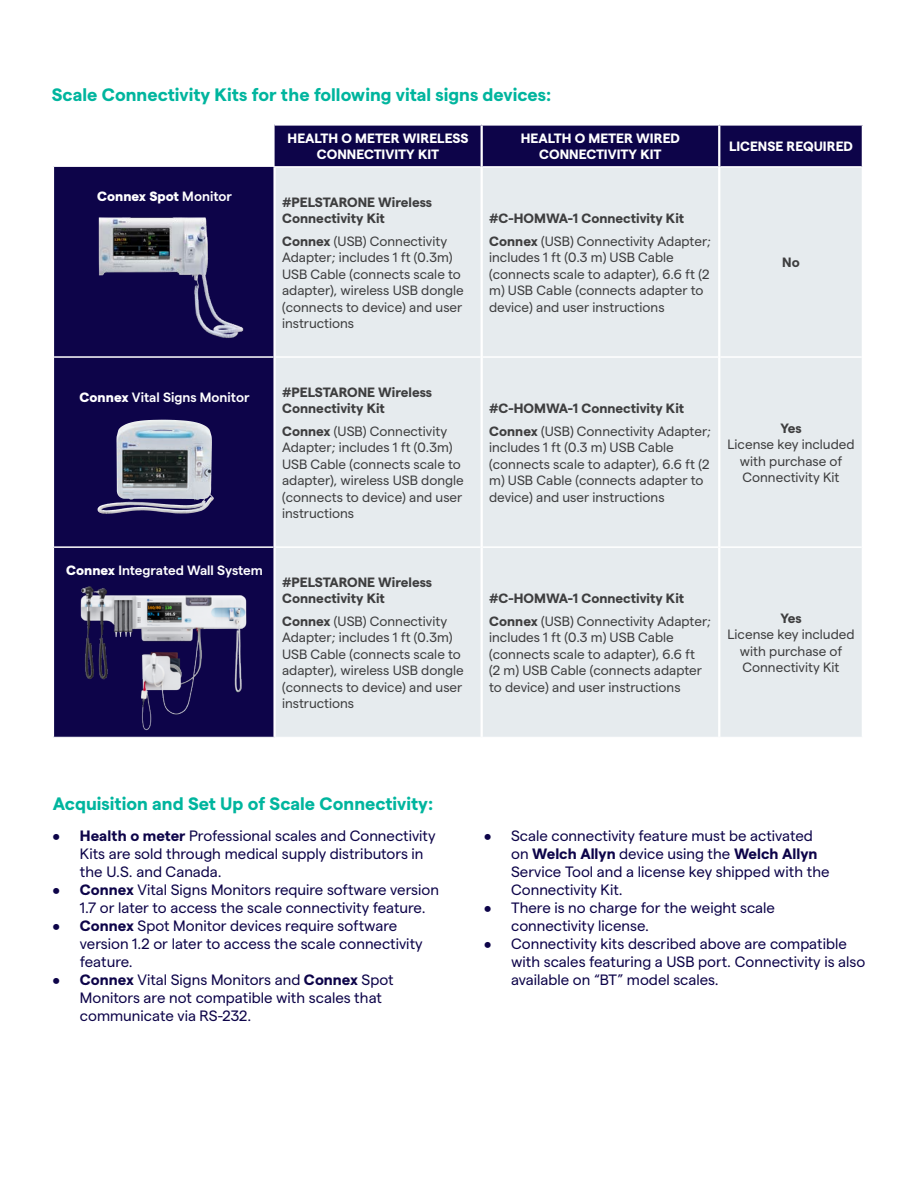
<style>
.page{position:relative;width:918px;height:1188px;background:#fff}
.page>*{position:absolute;margin:0;border:0;box-sizing:border-box;transform-origin:0 0}
.TABLE_SPACE{font:700 18px "Matter";color:#00b59e}
.t1{font:15px/18px "Matter";color:#0d0449}
.CELL_BODY{font:13.5px/16.5px "Matter";color:#3e3e3f}
.CELL_BODY-2{font:700 13.5px/16.5px "Matter";color:#3e3e3f}
.CELL_HEADS{font:700 13.5px/16.5px "Matter";color:#fff;text-align:center}
.t2{font:600 13.5px "Matter";color:#fff}
.t3{font:800 13.5px "Matter";color:#fff}
.s1{font-weight:600}
.s2{font-weight:700}
.s3{font-weight:400}
.s4{font-weight:800}
</style>
<div class="page">
<svg style="left:53px;top:124px;width:809px;height:613px;background:#2a225e"></svg>
<div style="left:276px;top:168px;width:586px;height:569px;background:#e6ebee"></div>
<hr style="left:273px;top:166px;width:208px;height:2px;background:#fff">
<hr style="left:483px;top:166px;width:235px;height:2px;background:#fff">
<hr style="left:720px;top:166px;width:142px;height:2px;background:#fff">
<hr style="left:54px;top:356px;width:219px;height:2px;background:#fff">
<hr style="left:276px;top:356px;width:205px;height:2px;background:#fff">
<hr style="left:483px;top:356px;width:235px;height:2px;background:#fff">
<hr style="left:720px;top:356px;width:142px;height:2px;background:#fff">
<hr style="left:54px;top:546px;width:219px;height:2px;background:#fff">
<hr style="left:276px;top:546px;width:205px;height:2px;background:#fff">
<hr style="left:483px;top:546px;width:235px;height:2px;background:#fff">
<hr style="left:720px;top:546px;width:142px;height:2px;background:#fff">
<hr style="left:481px;top:126px;width:2px;height:41px;background:#fff">
<hr style="left:718px;top:126px;width:2px;height:41px;background:#fff">
<hr style="left:52px;top:167px;width:2px;height:190px;background:#fff">
<hr style="left:273px;top:168px;width:3px;height:189px;background:#fff">
<hr style="left:481px;top:167px;width:2px;height:190px;background:#fff">
<hr style="left:718px;top:167px;width:2px;height:190px;background:#fff">
<hr style="left:52px;top:357px;width:2px;height:190px;background:#fff">
<hr style="left:273px;top:357px;width:3px;height:190px;background:#fff">
<hr style="left:481px;top:357px;width:2px;height:190px;background:#fff">
<hr style="left:718px;top:357px;width:2px;height:190px;background:#fff">
<hr style="left:52px;top:547px;width:2px;height:190px;background:#fff">
<hr style="left:273px;top:547px;width:3px;height:190px;background:#fff">
<hr style="left:481px;top:547px;width:2px;height:190px;background:#fff">
<hr style="left:718px;top:547px;width:2px;height:190px;background:#fff">
<hr style="left:275px;top:123px;width:207px;height:3px;background:#fff">
<hr style="left:482px;top:123px;width:237px;height:3px;background:#fff">
<hr style="left:719px;top:123px;width:145px;height:3px;background:#fff">
<img style="left:92px;top:212px;width:158px;height:130px">
<img style="left:116px;top:420px;width:45px;height:75px">
<img style="left:80px;top:577px;width:169px;height:161px">
<p class="TABLE_SPACE" style="left:52px;top:81px;width:501px">Scale Connectivity Kits for the following vital signs devices:</p>
<p class="t3" style="left:97px;top:186px;width:136px">Connex Spot <span class="s1">Monitor</span></p>
<p class="CELL_HEADS" style="left:288px;top:129px;width:183px">HEALTH O METER WIRELESS<br>CONNECTIVITY KIT</p>
<p class="CELL_HEADS" style="left:521px;top:129px;width:161px">HEALTH O METER WIRED<br>CONNECTIVITY KIT</p>
<p class="CELL_HEADS" style="left:729px;top:137px;width:125px">LICENSE REQUIRED</p>
<p class="CELL_BODY-2" style="left:282px;top:193px;width:152px">#PELSTARONE Wireless<br>Connectivity Kit</p>
<p class="CELL_BODY" style="left:282px;top:232px;width:183px"><span class="s2">Connex</span> (USB) Connectivity<br>Adapter; includes 1 ft (0.3m)<br>USB Cable (connects scale to adapter), wireless USB dongle (connects to device) and user instructions</p>
<p class="CELL_BODY-2" style="left:489px;top:206px;width:223px;line-height:22.5px">#C-HOMWA-1 Connectivity Kit<br>Connex <span class="s3">(USB) Connectivity Adapter;</span></p>
<p class="CELL_BODY" style="left:489px;top:248px;width:222px">includes 1 ft (0.3 m) USB Cable (connects scale to adapter), 6.6 ft (2 m) USB Cable (connects adapter to device) and user instructions</p>
<p class="CELL_BODY-2" style="left:782px;top:253px;width:19px">No</p>
<p class="t2" style="left:80px;top:388px;width:171px"><span class="s4">Connex</span> Vital Signs Monitor</p>
<p class="t2" style="left:66px;top:560px;width:198px"><span class="s4">Connex</span> Integrated Wall System</p>
<p class="CELL_BODY-2" style="left:282px;top:383px;width:152px">#PELSTARONE Wireless<br>Connectivity Kit</p>
<p class="CELL_BODY" style="left:282px;top:422px;width:183px"><span class="s2">Connex</span> (USB) Connectivity<br>Adapter; includes 1 ft (0.3m)<br>USB Cable (connects scale to adapter), wireless USB dongle (connects to device) and user instructions</p>
<p class="CELL_BODY-2" style="left:282px;top:573px;width:152px">#PELSTARONE Wireless<br>Connectivity Kit</p>
<p class="CELL_BODY" style="left:282px;top:612px;width:183px"><span class="s2">Connex</span> (USB) Connectivity<br>Adapter; includes 1 ft (0.3m)<br>USB Cable (connects scale to adapter), wireless USB dongle (connects to device) and user instructions</p>
<p class="CELL_BODY-2" style="left:489px;top:399px;width:197px">#C-HOMWA-1 Connectivity Kit</p>
<p class="CELL_BODY" style="left:489px;top:422px;width:223px"><span class="s2">Connex</span> (USB) Connectivity Adapter; includes 1 ft (0.3 m) USB Cable (connects scale to adapter), 6.6 ft (2 m) USB Cable (connects adapter to device) and user instructions</p>
<p class="CELL_BODY-2" style="left:781px;top:419px;width:23px">Yes</p>
<p class="CELL_BODY" style="left:728px;top:435px;width:129px;text-align:center">License key included with purchase of<br>Connectivity Kit</p>
<p class="CELL_BODY-2" style="left:489px;top:589px;width:197px">#C-HOMWA-1 Connectivity Kit</p>
<p class="CELL_BODY" style="left:489px;top:612px;width:223px"><span class="s2">Connex</span> (USB) Connectivity Adapter; includes 1 ft (0.3 m) USB Cable (connects scale to adapter), 6.6 ft<br>(2 m) USB Cable (connects adapter to device) and user instructions</p>
<p class="CELL_BODY-2" style="left:781px;top:609px;width:23px">Yes</p>
<p class="CELL_BODY" style="left:728px;top:625px;width:129px;text-align:center">License key included with purchase of<br>Connectivity Kit</p>
<p class="TABLE_SPACE" style="left:53px;top:790px;width:382px">Acquisition and Set Up of Scale Connectivity:</p>
<p class="t1" style="left:80px;top:825px;width:357px;text-indent:-27px"><span class="s2">• Health o meter</span> Professional scales and Connectivity<br>Kits are sold through medical supply distributors in the U.S. and Canada.</p>
<p class="t1" style="left:80px;top:879px;width:361px;text-indent:-27px"><span class="s2">• Connex</span> Vital Signs Monitors require software version<br>1.7 or later to access the scale connectivity feature.</p>
<p class="t1" style="left:80px;top:915px;width:344px;text-indent:-27px"><span class="s2">• Connex</span> Spot Monitor devices require software version 1.2 or later to access the scale connectivity feature.</p>
<p class="t1" style="left:80px;top:969px;width:315px;text-indent:-27px"><span class="s2">• Connex</span> Vital Signs Monitors and <span class="s2">Connex</span> Spot<br>Monitors are not compatible with scales that communicate via RS-232.</p>
<p class="t1" style="left:511px;top:825px;width:320px;text-indent:-27px">• Scale connectivity feature must be activated on <span class="s2">Welch Allyn</span> device using the <span class="s2">Welch Allyn </span>Service Tool and a license key shipped with the Connectivity Kit.</p>
<p class="t1" style="left:511px;top:897px;width:265px;text-indent:-27px">• There is no charge for the weight scale connectivity license.</p>
<p class="t1" style="left:511px;top:933px;width:356px;text-indent:-27px">• Connectivity kits described above are compatible with scales featuring a USB port. Connectivity is also available on “BT” model scales.</p>
</div>
